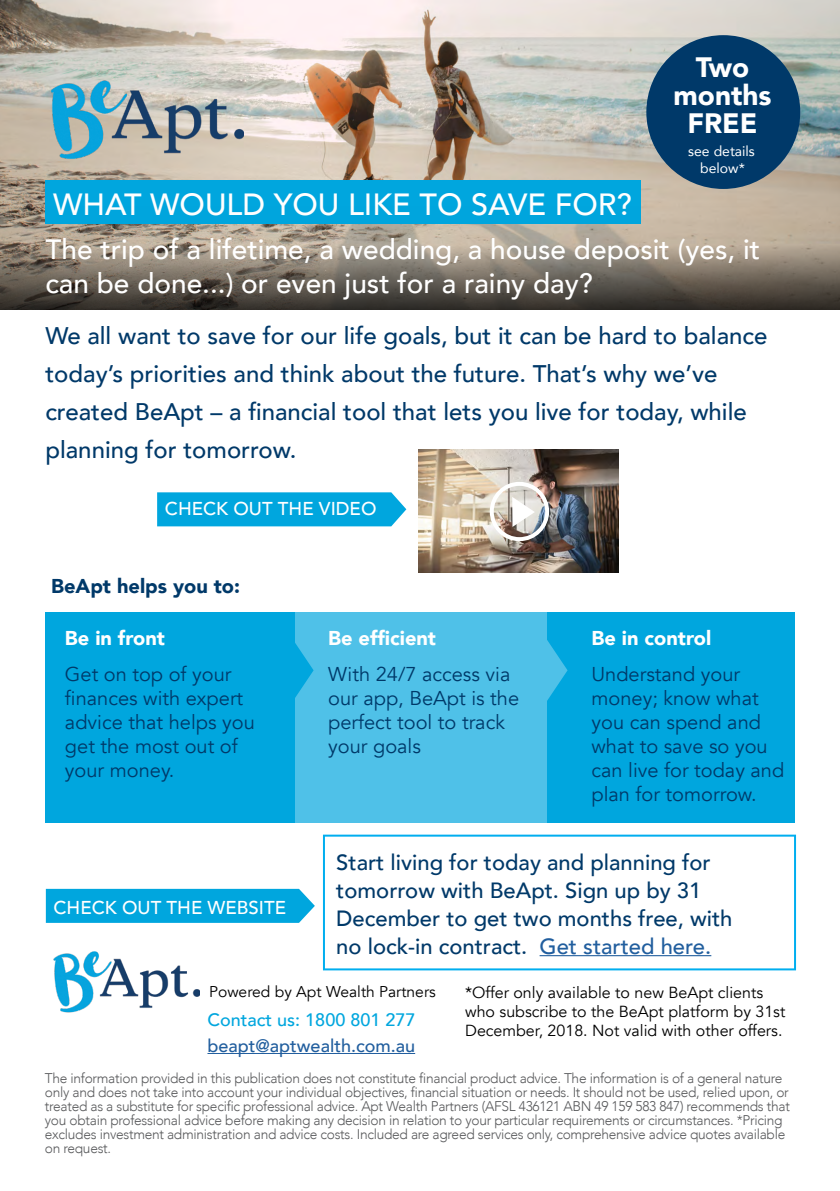
<style>
.page{position:relative;width:840px;height:1191px;background:#fff}
.page>*{position:absolute;margin:0;border:0;box-sizing:border-box;transform-origin:0 0}
.t1{font:500 30.6px "Avenir";color:#fff}
.t2{font:500 28px/34px "Avenir";color:#fff}
.t3{font:900 28px/28px "Avenir";color:#fff;text-align:center}
.t4{font:500 24px/38px "Avenir";color:#003969}
.t5{font:500 22px/28px "Avenir";color:#003969}
.t6{font:20px/24px "Avenir";color:#003969}
.t7{font:900 20px "Avenir";color:#fff}
.t8{font:900 20px "Avenir";color:#003969}
.t9{font:500 18.6px "Avenir";color:#fff}
.t10{font:500 18px "Avenir";color:#215e9e}
.t11{font:500 18px "Avenir";color:#00a6de}
.t12{font:16px/19.2px "Avenir";color:#000}
.t13{font:15.6px "Avenir";color:#000}
.t14{font:300 14px/14px "Avenir";letter-spacing:-.02em;color:#58595b}
.t15{font:14px/16.8px "Avenir";color:#fff;text-align:center}
.s1{color:#215e9e}
</style>
<div class="page">
<div style="left:546px;top:612px;width:248px;height:211px;background:#00a6de"></div>
<div style="left:295px;top:612px;width:251px;height:211px;background:#4fc1e8"></div>
<div style="left:45px;top:612px;width:250px;height:211px;background:#00a6de"></div>
<svg style="left:546px;top:639px;width:21px;height:62px"></svg>
<svg style="left:292px;top:639px;width:21px;height:62px"></svg>
<img style="left:0;top:0;width:839px;height:206px">
<img style="left:51px;top:80px;width:192px;height:81px">
<div style="left:45px;top:180px;width:596px;height:44px;background:#00a6de"></div>
<div style="left:157px;top:492px;width:249px;height:34px;background:#00a6de"></div>
<img style="left:418px;top:450px;width:200px;height:122px">
<div style="left:489px;top:482px;width:60px;height:59px;border:4px solid #fff;border-radius:50%"></div>
<svg style="left:512px;top:497px;width:22px;height:30px"></svg>
<hr style="left:539px;top:955px;width:172px;height:1px;background:#215e9e">
<div style="left:323px;top:834px;width:472px;height:136px;border:2px solid #00aeef"></div>
<div style="left:646px;top:35px;width:153px;height:154px;background:#003969;border-radius:50%"></div>
<div style="left:46px;top:889px;width:269px;height:34px;background:#00a6de"></div>
<svg style="left:0;top:206px;width:839px;height:104px;background:#737f7b"></svg>
<hr style="left:207px;top:1053px;width:208px;height:1px;background:#215e9e">
<img style="left:53px;top:951px;width:147px;height:62px">
<h1 class="t1" style="left:53px;top:177px;width:580px">WHAT WOULD YOU LIKE TO SAVE FOR?</h1>
<h2 class="t3" style="left:673px;top:53px;width:99px">Two months<br>FREE</h2>
<p class="t15" style="left:687px;top:142px;width:68px">see details below*</p>
<h2 class="t2" style="left:45px;top:230px;width:716px">The trip of a lifetime, a wedding, a house deposit (yes, it can be done...) or even just for a rainy day?</h2>
<h3 class="t4" style="left:45px;top:316px;width:723px">We all want to save for our life goals, but it can be hard to balance today’s priorities and think about the future. That’s why we’ve created BeApt – a financial tool that lets you live for today, while planning for tomorrow.</h3>
<h3 class="t9" style="left:165px;top:492px;width:213px">CHECK OUT THE VIDEO</h3>
<h3 class="t8" style="left:51px;top:568px;width:190px">BeApt helps you to:</h3>
<h3 class="t7" style="left:65px;top:621px;width:101px">Be in front</h3>
<h3 class="t6" style="left:65px;top:662px;width:191px">Get on top of your finances with expert advice that helps you get the most out of your money.</h3>
<h3 class="t9" style="left:53px;top:891px;width:234px">CHECK OUT THE WEBSITE</h3>
<h3 class="t7" style="left:328px;top:621px;width:109px">Be efficient</h3>
<h3 class="t6" style="left:328px;top:662px;width:192px">With 24/7 access via our app, BeApt is the perfect tool to track your goals</h3>
<h3 class="t7" style="left:591px;top:621px;width:121px">Be in control</h3>
<h3 class="t6" style="left:591px;top:662px;width:194px">Understand your money; know what you can spend and what to save so you can live for today and plan for tomorrow.</h3>
<h3 class="t5" style="left:336px;top:847px;width:397px">Start living for today and planning for tomorrow with BeApt. Sign up by 31<br>December to get two months free, with no lock-in contract. <span class="s1">Get started here.</span></h3>
<p class="t13" style="left:209px;top:982px;width:228px">Powered by Apt Wealth Partners</p>
<p class="t12" style="left:465px;top:983px;width:321px">*Offer only available to new BeApt clients who subscribe to the BeApt platform by 31st<br>December, 2018. Not valid with other offers.</p>
<p class="t11" style="left:207px;top:1004px;width:209px">Contact us: 1800 801 277</p>
<p class="t10" style="left:207px;top:1030px;width:209px">beapt@aptwealth.com.au</p>
<p class="t14" style="left:45px;top:1071px;width:746px">The information provided in this publication does not constitute financial product advice. The information is of a general nature only and does not take into account your individual objectives, financial situation or needs. It should not be used, relied upon, or treated as a substitute for specific professional advice. Apt Wealth Partners (AFSL 436121 ABN 49 159 583 847) recommends that you obtain professional advice before making any decision in relation to your particular requirements or circumstances. *Pricing excludes investment administration and advice costs. Included are agreed services only, comprehensive advice quotes available on request.</p>
</div>
